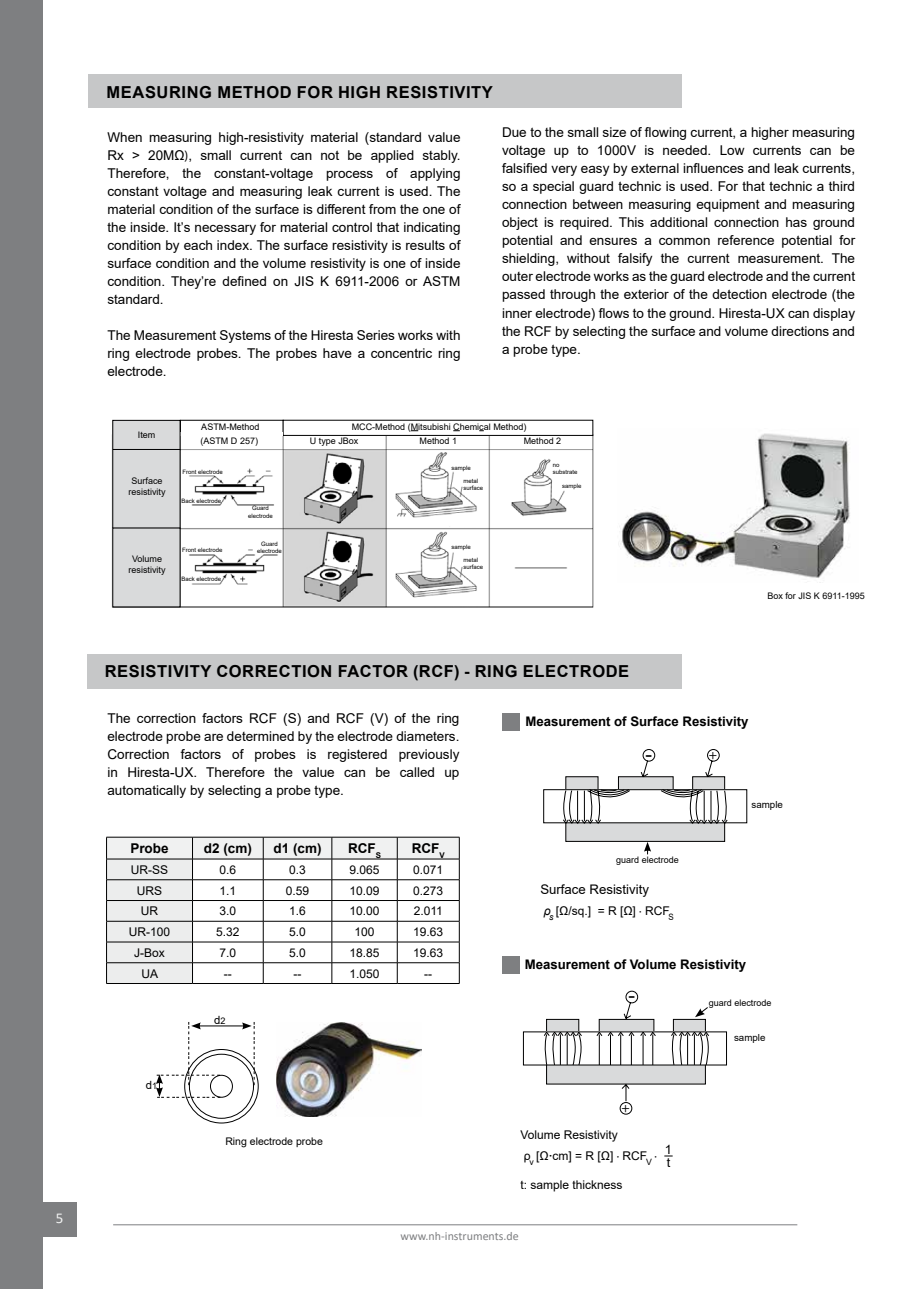
<style>
.page{position:relative;width:919px;height:1289px;background:#fff}
.page>*{position:absolute;margin:0;border:0;box-sizing:border-box;transform-origin:0 0}
.t1{font:21.9px "Times New Roman";color:#000}
.t2{font:700 16.5px "Arial";letter-spacing:.035em;color:#000}
.t3{font:15px "Calibri";color:#f0f1f1}
.t4{font:13.5px/18px "Arial";color:#000;text-align:justify}
.t5{font:700 13.5px "Arial";color:#000}
.t6{font:700 13.35px "Times New Roman";color:#000}
.t7{font:700 13.2px "Arial";color:#000}
.t8{font:13.2px "Arial";color:#000}
.t9{font:12.9px/12.9px "Arial";color:#000}
.t10{font:12px/21px "Arial";color:#000}
.t11{font:12px "Calibri";color:#7e7f81}
.t12{font:11.4px "Arial";color:#000}
.t13{font:10.5px "Arial";color:#000}
.t14{font:9.75px "Arial";color:#000}
.t15{font:9px/10.8px "Arial";color:#000;text-align:center}
.t16{font:6px/7.2px "Arial";color:#000}
.s1{font-family:"Myriad Pro"}
.s2{font-size:9px}
.s3{font-style:italic}
.s4{font-family:"Arial Rounded MT Bold"}
</style>
<div class="page">
<div style="left:87px;top:654px;width:594px;height:34px;background:#c6c7c8"></div>
<div style="left:88px;top:74px;width:593px;height:34px;background:#c6c7c8"></div>
<div style="left:43px;top:1202px;width:34px;height:34px;background:#7e7f81"></div>
<div style="left:0;top:0;width:43px;height:1288px;background:#7e7f81"></div>
<hr style="left:113px;top:1224px;width:684px;height:1px;background:#7e7f81">
<hr style="left:106px;top:983px;width:86px;height:1px;background:#000">
<hr style="left:192px;top:983px;width:71px;height:1px;background:#000">
<hr style="left:263px;top:983px;width:69px;height:1px;background:#000">
<hr style="left:332px;top:983px;width:65px;height:1px;background:#000">
<hr style="left:397px;top:983px;width:62px;height:1px;background:#000">
<svg style="left:106px;top:837px;width:354px;height:146px"></svg>
<hr style="left:106px;top:858px;width:86px;height:1px;background:#000">
<hr style="left:192px;top:858px;width:71px;height:1px;background:#000">
<hr style="left:263px;top:858px;width:69px;height:1px;background:#000">
<hr style="left:332px;top:858px;width:65px;height:1px;background:#000">
<hr style="left:397px;top:858px;width:62px;height:1px;background:#000">
<svg style="left:156px;top:1022px;width:103px;height:101px"></svg>
<img style="left:276px;top:1022px;width:145px;height:94px">
<svg style="left:543px;top:990px;width:168px;height:124px"></svg>
<div style="left:543px;top:789px;width:204px;height:34px;border:1px solid #000"></div>
<svg style="left:561px;top:749px;width:167px;height:105px"></svg>
<div style="left:502px;top:713px;width:17px;height:17px;background:#7e7f81"></div>
<div style="left:502px;top:956px;width:17px;height:17px;background:#7e7f81"></div>
<img style="left:111px;top:424px;width:483px;height:184px">
<div style="left:283px;top:420px;width:309px;height:15px;background:#fff"></div>
<hr style="left:181px;top:433px;width:102px;height:3px;background:#fff">
<div style="left:113px;top:420px;width:67px;height:30px;background:#d9dadb"></div>
<div style="left:112px;top:420px;width:68px;height:30px;border:1px solid #000"></div>
<div style="left:113px;top:449px;width:67px;height:79px;background:#d9dadb"></div>
<div style="left:112px;top:449px;width:68px;height:79px;border:1px solid #000"></div>
<div style="left:113px;top:528px;width:67px;height:79px;background:#d9dadb"></div>
<img style="left:618px;top:433px;width:232px;height:145px">
<p class="t3" style="left:56px;top:1207px;width:9px">5</p>
<p class="t2" style="left:107px;top:81px;width:388px">MEASURING METHOD FOR HIGH RESISTIVITY</p>
<p class="t4" style="left:107px;top:128px;width:354px">When measuring high-resistivity material (standard value Rx &gt; 20MΩ<span class="s1">)</span>, small current can not be applied stably.<br>Therefore, the constant-voltage process of applying constant voltage and measuring leak current is used. The material condition of the surface is different from the one of the inside. It’s necessary for material control that indicating condition by each index. The surface resistivity is results of surface condition and the volume resistivity is one of inside condition. They’re defined on JIS K 6911-2006 or ASTM standard.</p>
<p class="t4" style="left:107px;top:326px;width:354px">The Measurement Systems of the Hiresta Series works with ring electrode probes. The probes have a concentric ring electrode.</p>
<p class="t4" style="left:502px;top:124px;width:354px">Due to the small size of flowing current, a higher measuring voltage up to 1000V is needed. Low currents can be falsified very easy by external influences and leak currents, so a special guard technic is used. For that technic a third connection between measuring equipment and measuring object is required. This additional connection has ground potential and ensures a common reference potential for shielding, without falsify the current measurement. The outer electrode works as the guard electrode and the current passed through the exterior of the detection electrode (the inner electrode) flows to the ground. Hiresta-UX can display the RCF by selecting the surface and volume directions and a probe type.</p>
<p class="t15" style="left:138px;top:430px;width:19px">Item</p>
<p class="t15" style="left:128px;top:475px;width:38px">Surface resistivity</p>
<p class="t15" style="left:128px;top:553px;width:38px">Volume resistivity</p>
<p class="t15" style="left:201px;top:421px;width:60px">ASTM-Method</p>
<p class="t15" style="left:351px;top:421px;width:176px">MCC-Method (Mitsubishi Chemical Method)</p>
<p class="t15" style="left:200px;top:435px;width:59px">(ASTM D 257)</p>
<p class="t16" style="left:182px;top:468px;width:42px">Front electrode</p>
<p class="t16" style="left:181px;top:497px;width:41px">Back electrode</p>
<p class="t16" style="left:182px;top:546px;width:42px">Front electrode</p>
<p class="t16" style="left:181px;top:575px;width:41px">Back electrode</p>
<p class="t16" style="left:248px;top:504px;width:26px;text-align:center">Guard electrode</p>
<p class="t16" style="left:257px;top:540px;width:26px;text-align:center">Guard electrode</p>
<p class="t15" style="left:310px;top:435px;width:50px">U type JBox</p>
<p class="t15" style="left:419px;top:435px;width:39px">Method 1</p>
<p class="t15" style="left:523px;top:435px;width:39px">Method 2</p>
<p class="t16" style="left:451px;top:464px;width:21px">sample</p>
<p class="t16" style="left:552px;top:461px;width:26px">no substrate</p>
<p class="t16" style="left:463px;top:477px;width:21px">metal surface</p>
<p class="t16" style="left:451px;top:543px;width:21px">sample</p>
<p class="t16" style="left:463px;top:556px;width:21px">metal surface</p>
<p class="t16" style="left:562px;top:482px;width:21px">sample</p>
<p class="t15" style="left:767px;top:590px;width:99px">Box for JIS K 6911-1995</p>
<p class="t2" style="left:105px;top:659px;width:526px">RESISTIVITY CORRECTION FACTOR (RCF) - RING ELECTRODE</p>
<p class="t4" style="left:107px;top:709px;width:353px">The correction factors RCF (S) and RCF (V) of the ring electrode probe are determined by the electrode diameters.<br>Correction factors of probes is registered previously in Hiresta-UX. Therefore the value can be called up automatically by selecting a probe type.</p>
<p class="t7" style="left:525px;top:712px;width:225px">Measurement of Surface Resistivity</p>
<h1 class="t1" style="left:645px;top:738px;width:9px">-</h1>
<p class="t6" style="left:709px;top:745px;width:9px">+</p>
<p class="t5" style="left:130px;top:838px;width:40px">Probe</p>
<p class="t5" style="left:204px;top:838px;width:50px">d2 (cm)</p>
<p class="t5" style="left:273px;top:838px;width:50px">d1 (cm)</p>
<p class="t5" style="left:348px;top:838px;width:34px">RCF<sub>S</sub></p>
<p class="t5" style="left:412px;top:838px;width:34px">RCF<sub>V</sub></p>
<p class="t10" style="left:131px;top:859px;width:39px">UR-SS</p>
<p class="t10" style="left:219px;top:859px;width:18px">0.6</p>
<p class="t10" style="left:289px;top:859px;width:18px">0.3</p>
<p class="t10" style="left:349px;top:859px;width:32px">9.065</p>
<p class="t10" style="left:413px;top:859px;width:32px">0.071</p>
<p class="t10" style="left:137px;top:879px;width:27px">URS</p>
<p class="t10" style="left:219px;top:879px;width:18px">1.1</p>
<p class="t10" style="left:286px;top:879px;width:25px">0.59</p>
<p class="t10" style="left:349px;top:879px;width:32px">10.09</p>
<p class="t10" style="left:413px;top:879px;width:32px">0.273</p>
<p class="t10" style="left:141px;top:900px;width:19px">UR</p>
<p class="t10" style="left:219px;top:900px;width:18px">3.0</p>
<p class="t10" style="left:289px;top:900px;width:18px">1.6</p>
<p class="t10" style="left:349px;top:900px;width:32px">10.00</p>
<p class="t10" style="left:413px;top:900px;width:31px">2.011</p>
<p class="t10" style="left:129px;top:921px;width:43px">UR-100</p>
<p class="t10" style="left:216px;top:921px;width:25px">5.32</p>
<p class="t10" style="left:289px;top:921px;width:18px">5.0</p>
<p class="t10" style="left:354px;top:921px;width:22px">100</p>
<p class="t10" style="left:413px;top:921px;width:32px">19.63</p>
<p class="t10" style="left:134px;top:941px;width:32px">J-Box</p>
<p class="t10" style="left:219px;top:941px;width:18px">7.0</p>
<p class="t10" style="left:289px;top:941px;width:18px">5.0</p>
<p class="t10" style="left:349px;top:941px;width:32px">18.85</p>
<p class="t10" style="left:413px;top:941px;width:32px">19.63</p>
<p class="t10" style="left:141px;top:962px;width:18px">UA</p>
<p class="t10" style="left:224px;top:962px;width:9px">--</p>
<p class="t10" style="left:293px;top:962px;width:9px">--</p>
<p class="t10" style="left:349px;top:962px;width:32px">1.050</p>
<p class="t10" style="left:424px;top:962px;width:9px">--</p>
<p class="t12" style="left:214px;top:1012px;width:13px">d<span class="s2">2</span></p>
<p class="t12" style="left:146px;top:1076px;width:13px">d<span class="s2">1</span></p>
<p class="t13" style="left:225px;top:1133px;width:99px">Ring electrode probe</p>
<p class="t15" style="left:616px;top:854px;width:64px">guard electrode</p>
<p class="t8" style="left:540px;top:880px;width:110px">Surface Resistivity</p>
<p class="t10" style="left:543px;top:900px;width:132px"><span class="s3">ρ</span><sub>s</sub> [Ω/sq.] = R [Ω] <span class="s1">∙</span> RCF<sub>S</sub></p>
<p class="t14" style="left:751px;top:797px;width:33px">sample</p>
<p class="t7" style="left:525px;top:954px;width:223px">Measurement of Volume Resistivity</p>
<p class="t15" style="left:708px;top:997px;width:64px">guard electrode</p>
<h1 class="t1" style="left:628px;top:979px;width:9px">-</h1>
<p class="t6" style="left:622px;top:1098px;width:9px">+</p>
<p class="t10" style="left:520px;top:1124px;width:138px">Volume Resistivity<br>ρ<sub>v</sub> [Ω<span class="s4">∙</span>cm] = R [Ω] <span class="s1">∙</span> RCF<sub>V</sub> <span class="s1">∙</span></p>
<p class="t10" style="left:520px;top:1173px;width:104px">t: sample thickness</p>
<p class="t9" style="left:665px;top:1142px;width:9px">1 t</p>
<p class="t14" style="left:734px;top:1031px;width:33px">sample</p>
<p class="t11" style="left:400px;top:1227px;width:120px">www.nh-instruments.de</p>
</div>
